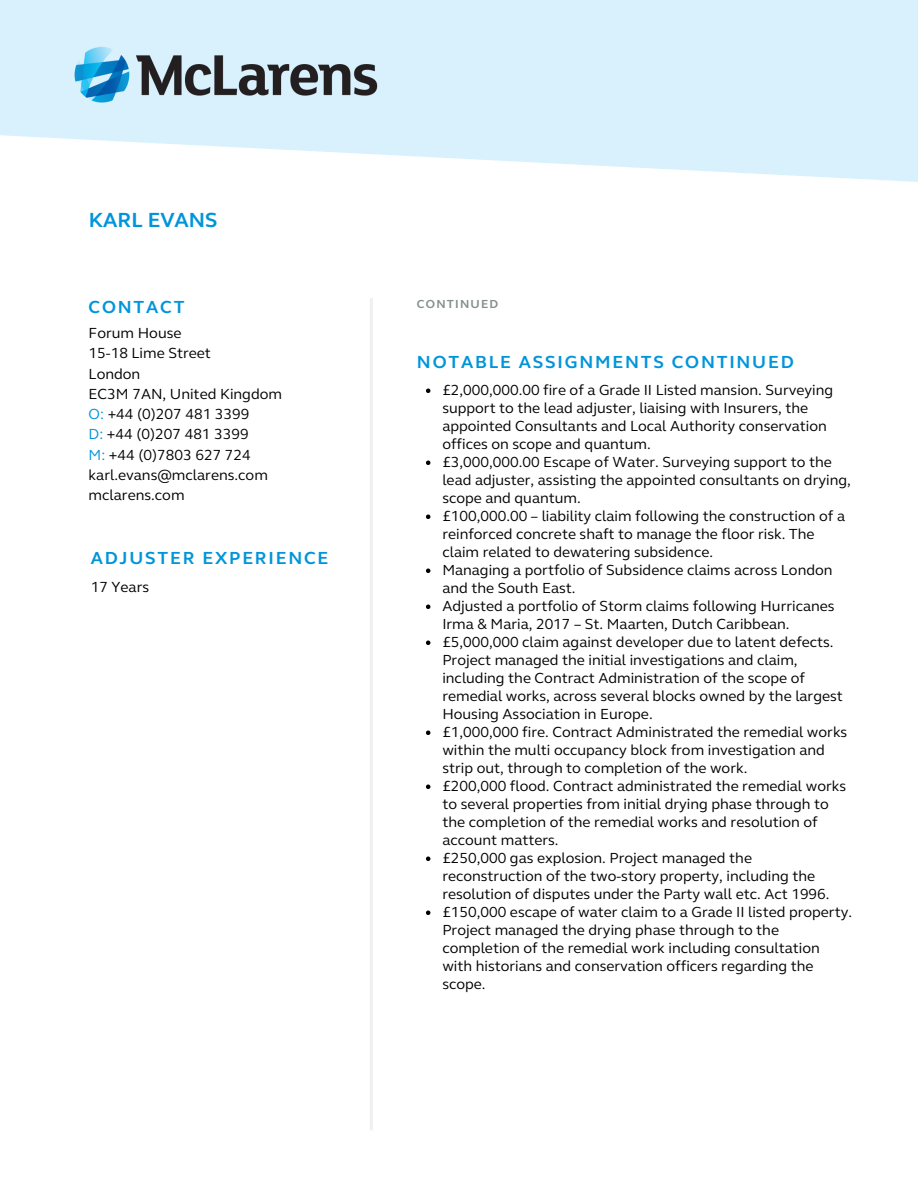
<style>
.page{position:relative;width:918px;height:1188px;background:#fff}
.page>*{position:absolute;margin:0;border:0;box-sizing:border-box;transform-origin:0 0}
.t1{font:700 21px "FS Elliot";color:#0095da}
.t2{font:700 18px "FS Elliot";letter-spacing:.1em;color:#0095da}
.t3{font:15px/18px "FS Elliot";color:#000}
.t4{font:700 12px "FS Elliot";letter-spacing:.1em;color:#848f8e}
.s1{color:#0095da}
</style>
<div class="page">
<hr style="left:370px;top:298px;width:3px;height:832px;background:#eff0f2">
<img style="left:54px;top:23px;width:344px;height:103px">
<svg style="left:426px;top:389px;width:4px;height:4px"></svg>
<svg style="left:426px;top:461px;width:4px;height:4px"></svg>
<svg style="left:426px;top:515px;width:4px;height:4px"></svg>
<svg style="left:426px;top:569px;width:4px;height:4px"></svg>
<svg style="left:426px;top:605px;width:4px;height:4px"></svg>
<svg style="left:426px;top:641px;width:4px;height:4px"></svg>
<svg style="left:426px;top:731px;width:4px;height:4px"></svg>
<svg style="left:426px;top:785px;width:4px;height:4px"></svg>
<svg style="left:426px;top:857px;width:4px;height:4px"></svg>
<svg style="left:426px;top:911px;width:4px;height:4px"></svg>
<p class="t1" style="left:89px;top:207px;width:130px">KARL EVANS</p>
<p class="t2" style="left:89px;top:296px;width:97px">CONTACT</p>
<p class="t3" style="left:89px;top:324px;width:94px">Forum House</p>
<p class="t3" style="left:89px;top:345px;width:124px">15-18 Lime Street</p>
<p class="t3" style="left:89px;top:365px;width:53px">London</p>
<p class="t3" style="left:89px;top:385px;width:195px">EC3M 7AN, United Kingdom</p>
<p class="t3" style="left:89px;top:405px;width:162px"><span class="s1">O:</span> +44 (0)207 481 3399</p>
<p class="t3" style="left:89px;top:426px;width:162px"><span class="s1">D:</span> +44 (0)207 481 3399</p>
<p class="t3" style="left:89px;top:446px;width:164px"><span class="s1">M:</span> +44 (0)7803 627 724</p>
<p class="t3" style="left:89px;top:466px;width:181px">karl.evans@mclarens.com</p>
<p class="t3" style="left:89px;top:486px;width:97px">mclarens.com</p>
<p class="t2" style="left:91px;top:547px;width:239px">ADJUSTER EXPERIENCE</p>
<p class="t3" style="left:91px;top:578px;width:60px">17 Years</p>
<p class="t4" style="left:417px;top:296px;width:83px">CONTINUED</p>
<p class="t2" style="left:417px;top:351px;width:378px">NOTABLE ASSIGNMENTS CONTINUED</p>
<p class="t3" style="left:442px;top:381px;width:392px">£2,000,000.00 fire of a Grade II Listed mansion. Surveying support to the lead adjuster, liaising with Insurers, the appointed Consultants and Local Authority conservation offices on scope and quantum.</p>
<p class="t3" style="left:442px;top:453px;width:410px">£3,000,000.00 Escape of Water. Surveying support to the lead adjuster, assisting the appointed consultants on drying, scope and quantum.</p>
<p class="t3" style="left:442px;top:507px;width:404px">£100,000.00 – liability claim following the construction of a reinforced concrete shaft to manage the floor risk. The claim related to dewatering subsidence.</p>
<p class="t3" style="left:442px;top:561px;width:392px">Managing a portfolio of Subsidence claims across London and the South East.</p>
<p class="t3" style="left:442px;top:597px;width:394px">Adjusted a portfolio of Storm claims following Hurricanes<br>Irma &amp; Maria, 2017 – St. Maarten, Dutch Caribbean.</p>
<p class="t3" style="left:442px;top:633px;width:402px">£5,000,000 claim against developer due to latent defects.<br>Project managed the initial investigations and claim, including the Contract Administration of the scope of remedial works, across several blocks owned by the largest Housing Association in Europe.</p>
<p class="t3" style="left:442px;top:723px;width:406px">£1,000,000 fire. Contract Administrated the remedial works within the multi occupancy block from investigation and strip out, through to completion of the work.</p>
<p class="t3" style="left:442px;top:777px;width:405px">£200,000 flood. Contract administrated the remedial works to several properties from initial drying phase through to the completion of the remedial works and resolution of account matters.</p>
<p class="t3" style="left:442px;top:849px;width:389px">£250,000 gas explosion. Project managed the reconstruction of the two-story property, including the resolution of disputes under the Party wall etc. Act 1996.</p>
<p class="t3" style="left:442px;top:903px;width:411px">£150,000 escape of water claim to a Grade II listed property.<br>Project managed the drying phase through to the completion of the remedial work including consultation with historians and conservation officers regarding the scope.</p>
</div>
